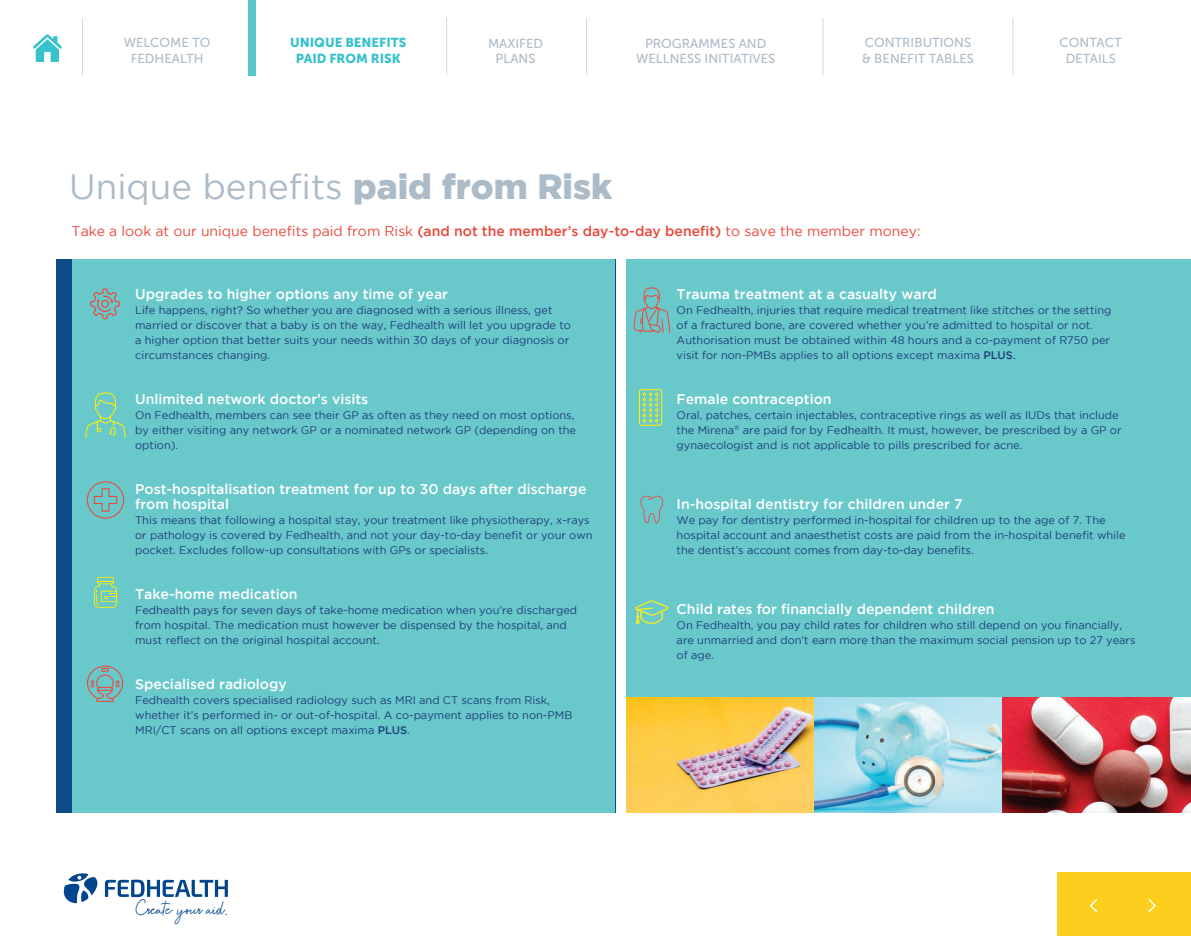
<style>
.page{position:relative;width:1191px;height:936px;background:#fff}
.page>*{position:absolute;margin:0;border:0;box-sizing:border-box;transform-origin:0 0}
.t1{font:35px "Gotham";color:#acbbc8}
.t2{font:500 14px/15px "Gotham";color:#fff}
.t3{font:14px "Gotham";color:#eb483d}
.t4{font:13px/15.6px "Museo Sans 500";color:#acbbc8;text-align:center}
.t5{font:13px/15.6px "Museo Sans 900";color:#39c1cc;text-align:center}
.t6{font:11px/15px "Gotham";color:#1d3d7b}
.t7{font:10.1px "Eathoma Script";color:#01468c}
.s1{font-weight:900}
.s2{font-weight:500}
</style>
<div class="page">
<div style="left:626px;top:259px;width:565px;height:553px;background:#69c8ca"></div>
<div style="left:56px;top:259px;width:559px;height:553px;background:#0f4a89"></div>
<div style="left:72px;top:259px;width:543px;height:553px;background:#69c8ca"></div>
<div style="left:1057px;top:872px;width:134px;height:63px;background:#fece1e"></div>
<svg style="left:1090px;top:899px;width:66px;height:13px"></svg>
<svg style="left:63px;top:873px;width:165px;height:30px"></svg>
<svg style="left:85px;top:392px;width:41px;height:46px"></svg>
<svg style="left:87px;top:481px;width:37px;height:37px"></svg>
<img style="left:626px;top:697px;width:188px;height:115px">
<img style="left:814px;top:697px;width:189px;height:115px">
<img style="left:1003px;top:697px;width:188px;height:115px">
<svg style="left:94px;top:577px;width:23px;height:30px"></svg>
<svg style="left:87px;top:665px;width:36px;height:37px"></svg>
<svg style="left:633px;top:287px;width:37px;height:46px"></svg>
<svg style="left:638px;top:389px;width:24px;height:37px"></svg>
<svg style="left:640px;top:495px;width:23px;height:28px"></svg>
<svg style="left:635px;top:600px;width:33px;height:24px"></svg>
<svg style="left:90px;top:288px;width:30px;height:31px"></svg>
<hr style="left:446px;top:18px;width:1px;height:57px;background:#d2dae1">
<hr style="left:586px;top:18px;width:1px;height:57px;background:#d2dae1">
<hr style="left:822px;top:18px;width:1px;height:57px;background:#d2dae1">
<hr style="left:1012px;top:18px;width:1px;height:57px;background:#d2dae1">
<hr style="left:82px;top:18px;width:1px;height:57px;background:#d2dae1">
<svg style="left:33px;top:34px;width:29px;height:28px"></svg>
<div style="left:249px;top:0;width:7px;height:76px;background:#57c5c9"></div>
<p class="t4" style="left:124px;top:35px;width:88px">WELCOME TO<br>FEDHEALTH</p>
<p class="t5" style="left:290px;top:35px;width:118px">UNIQUE BENEFITS<br>PAID FROM RISK</p>
<p class="t4" style="left:488px;top:35px;width:57px">MAXIFED<br>PLANS</p>
<p class="t4" style="left:636px;top:35px;width:141px">PROGRAMMES AND<br>WELLNESS INITIATIVES</p>
<p class="t4" style="left:862px;top:35px;width:113px;text-align:left">CONTRIBUTIONS &amp; BENEFIT TABLES</p>
<p class="t4" style="left:1059px;top:35px;width:64px">CONTACT<br>DETAILS</p>
<h1 class="t1" style="left:69px;top:167px;width:544px">Unique benefits <span class="s1">paid from Risk</span></h1>
<p class="t3" style="left:72px;top:223px;width:850px">Take a look at our unique benefits paid from Risk <span class="s2">(and not the member’s day-to-day benefit)</span> to save the member money:</p>
<p class="t2" style="left:135px;top:286px;width:314px">Upgrades to higher options any time of year</p>
<p class="t6" style="left:135px;top:302px;width:437px">Life happens, right? So whether you are diagnosed with a serious illness, get married or discover that a baby is on the way, Fedhealth will let you upgrade to a higher option that better suits your needs within 30 days of your diagnosis or circumstances changing.</p>
<p class="t2" style="left:135px;top:391px;width:234px">Unlimited network doctor’s visits</p>
<p class="t6" style="left:135px;top:407px;width:442px">On Fedhealth, members can see their GP as often as they need on most options, by either visiting any network GP or a nominated network GP (depending on the option).</p>
<p class="t2" style="left:135px;top:481px;width:453px">Post-hospitalisation treatment for up to 30 days after discharge from hospital</p>
<p class="t6" style="left:135px;top:512px;width:459px">This means that following a hospital stay, your treatment like physiotherapy, x-rays or pathology is covered by Fedhealth, and not your day-to-day benefit or your own pocket. Excludes follow-up consultations with GPs or specialists.</p>
<p class="t2" style="left:135px;top:586px;width:164px">Take-home medication</p>
<p class="t6" style="left:135px;top:602px;width:443px">Fedhealth pays for seven days of take-home medication when you’re discharged from hospital. The medication must however be dispensed by the hospital, and must reflect on the original hospital account.</p>
<p class="t2" style="left:135px;top:676px;width:153px">Specialised radiology</p>
<p class="t6" style="left:135px;top:692px;width:438px">Fedhealth covers specialised radiology such as MRI and CT scans from Risk, whether it’s performed in- or out-of-hospital. A co-payment applies to non-PMB<br>MRI/CT scans on all options except maxima <span class="s2">PLUS</span>.</p>
<p class="t7" style="left:136px;top:904px;width:93px">Create your aid.</p>
<p class="t2" style="left:676px;top:286px;width:262px">Trauma treatment at a casualty ward</p>
<p class="t6" style="left:676px;top:302px;width:436px">On Fedhealth, injuries that require medical treatment like stitches or the setting of a fractured bone, are covered whether you’re admitted to hospital or not.<br>Authorisation must be obtained within 48 hours and a co-payment of R750 per visit for non-PMBs applies to all options except maxima <span class="s2">PLUS</span>.</p>
<p class="t2" style="left:676px;top:391px;width:156px">Female contraception</p>
<p class="t6" style="left:676px;top:407px;width:446px">Oral, patches, certain injectables, contraceptive rings as well as IUDs that include the Mirena<sup>®</sup> are paid for by Fedhealth. It must, however, be prescribed by a GP or gynaecologist and is not applicable to pills prescribed for acne.</p>
<p class="t2" style="left:676px;top:496px;width:287px">In-hospital dentistry for children under 7</p>
<p class="t6" style="left:676px;top:512px;width:450px">We pay for dentistry performed in-hospital for children up to the age of 7. The hospital account and anaesthetist costs are paid from the in-hospital benefit while the dentist’s account comes from day-to-day benefits.</p>
<p class="t2" style="left:676px;top:601px;width:319px">Child rates for financially dependent children</p>
<p class="t6" style="left:676px;top:617px;width:460px">On Fedhealth, you pay child rates for children who still depend on you financially, are unmarried and don’t earn more than the maximum social pension up to 27 years of age.</p>
</div>
